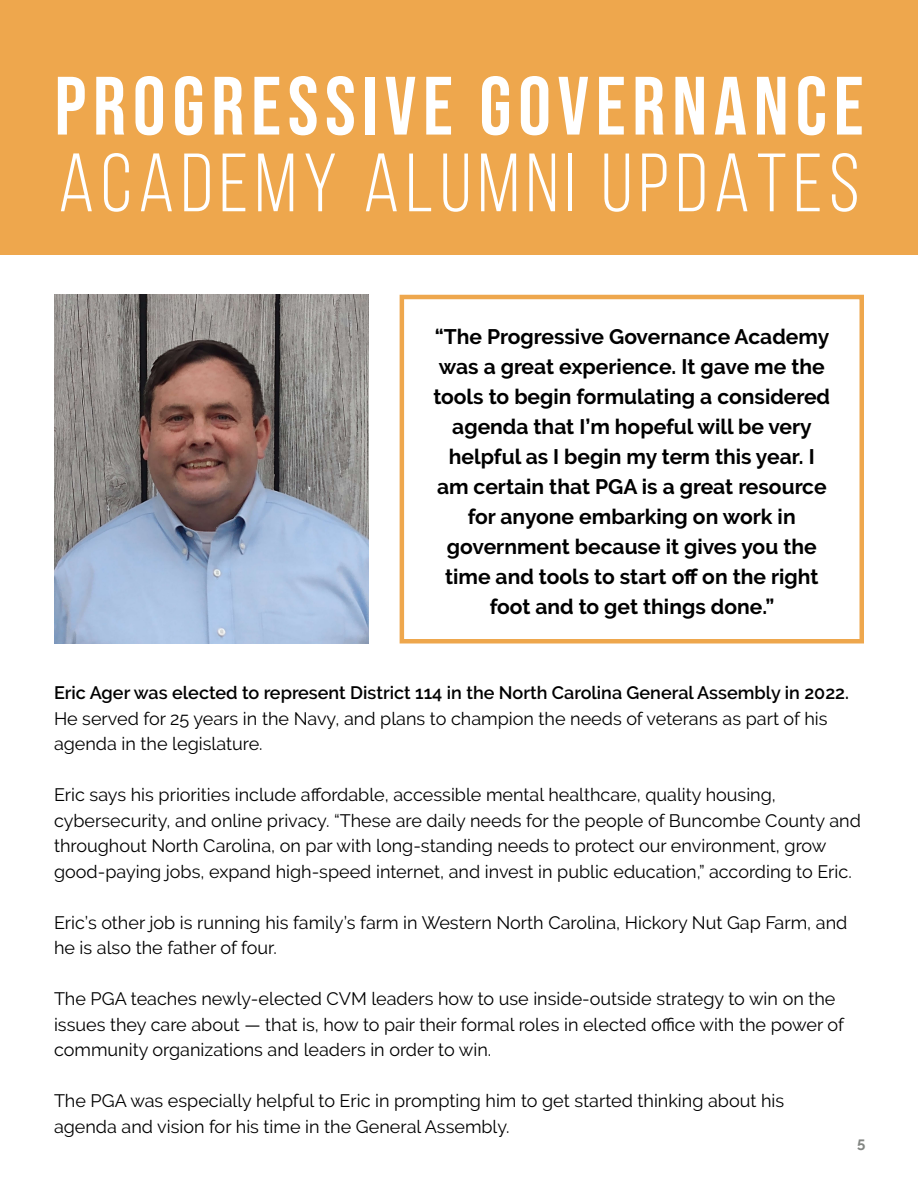
<style>
.page{position:relative;width:918px;height:1188px;background:#fff}
.page>*{position:absolute;margin:0;border:0;box-sizing:border-box;transform-origin:0 0}
.Section_Title_1{font:82.5px "Bebas Neue";letter-spacing:.08em;color:#fff}
.Section_Style_2{font:82.5px "Bebas Neue";letter-spacing:.08em;color:#fff}
.Pull_Quote{font:700 21px/30px "Raleway";color:#000;text-align:center}
.t1{font:18px/25.5px "Raleway";color:#000}
.Page_Number{font:700 15px "Raleway";color:#838683}
.s1{font-weight:600}
</style>
<div class="page">
<div style="left:400px;top:295px;width:464px;height:349px;background:#fff;border:4px solid #eea74d"></div>
<div style="left:0;top:0;width:918px;height:254px;background:#eea74d"></div>
<img style="left:54px;top:295px;width:314px;height:349px">
<p class="Section_Title_1" style="left:54px;top:59px;width:811px">PROGRESSIVE GOVERNANCE</p>
<p class="Section_Style_2" style="left:58px;top:139px;width:803px">ACADEMY ALUMNI UPDATES</p>
<p class="Pull_Quote" style="left:433px;top:321px;width:398px">“The Progressive Governance Academy was a great experience. It gave me the tools to begin formulating a considered agenda that I’m hopeful will be very helpful as I begin my term this year. I am certain that PGA is a great resource for anyone embarking on work in government because it gives you the time and tools to start off on the right foot and to get things done.”</p>
<p class="t1" style="left:54px;top:680px;width:796px"><span class="s1">Eric Ager was elected to represent District 114 in the North Carolina General Assembly in 2022.<br></span>He served for 25 years in the Navy, and plans to champion the needs of veterans as part of his agenda in the legislature.</p>
<p class="t1" style="left:54px;top:782px;width:808px">Eric says his priorities include affordable, accessible mental healthcare, quality housing, cybersecurity, and online privacy. “These are daily needs for the people of Buncombe County and throughout North Carolina, on par with long-standing needs to protect our environment, grow good-paying jobs, expand high-speed internet, and invest in public education,” according to Eric.</p>
<p class="t1" style="left:54px;top:909px;width:795px">Eric’s other job is running his family’s farm in Western North Carolina, Hickory Nut Gap Farm, and he is also the father of four.</p>
<p class="t1" style="left:54px;top:986px;width:792px">The PGA teaches newly-elected CVM leaders how to use inside-outside strategy to win on the issues they care about — that is, how to pair their formal roles in elected office with the power of community organizations and leaders in order to win.</p>
<p class="t1" style="left:54px;top:1088px;width:732px">The PGA was especially helpful to Eric in prompting him to get started thinking about his</p>
<p class="t1" style="left:54px;top:1113px;width:457px">agenda and vision for his time in the General Assembly.</p>
<p class="Page_Number" style="left:857px;top:1134px;width:10px">5</p>
</div>
